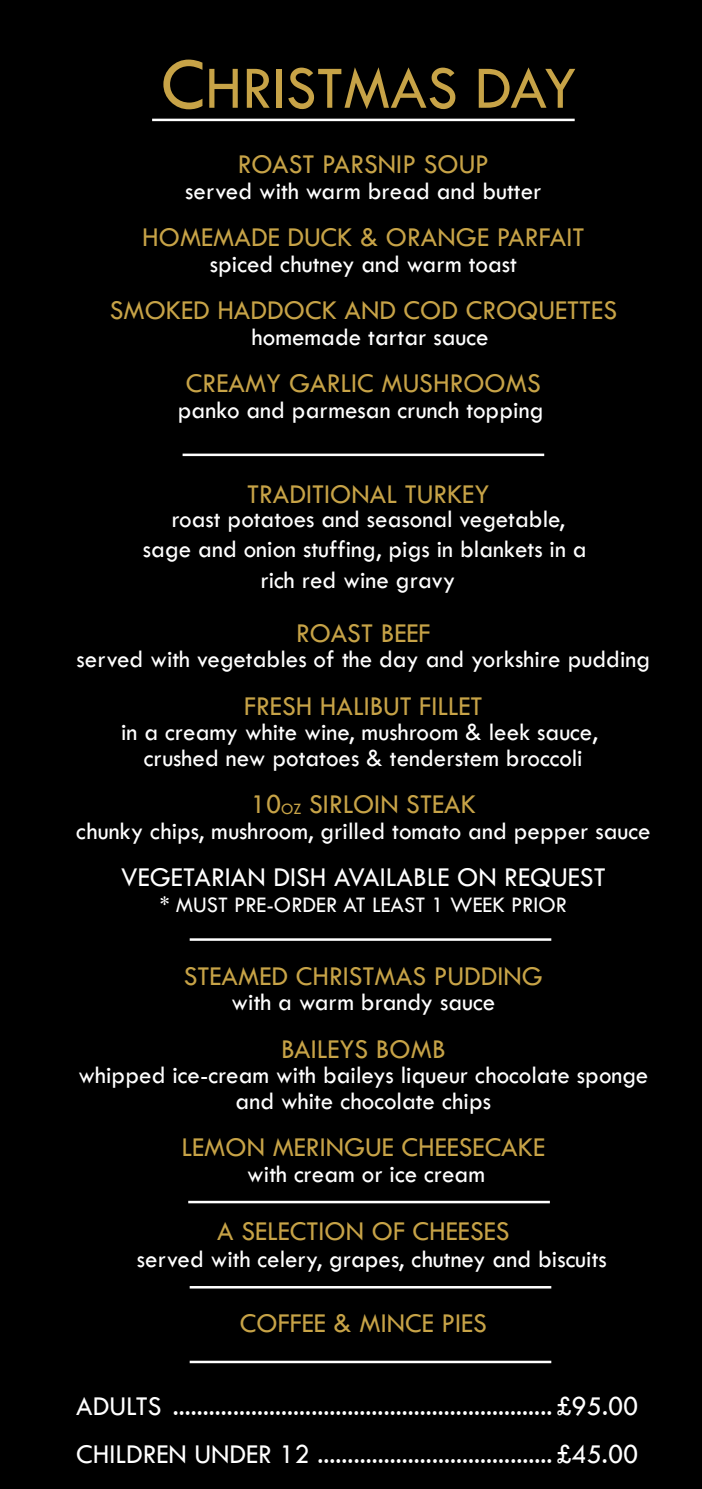
<style>
.page{position:relative;width:702px;height:1489px;background:#fff}
.page>*{position:absolute;margin:0;border:0;box-sizing:border-box;transform-origin:0 0}
.t1{font:62.5px "Tw Cen";color:#c7a347}
.t2{font:28.25px "Tw Cen";color:#c7a347}
.t3{font:28.25px/47.2px "Tw Cen";color:#fff}
.t4{font:25.5px/30.8px "Tw Cen";color:#fff;text-align:center}
.t5{font:23px "Tw Cen";color:#fff}
.s1{font-size:75px}
.s2{font-size:16.5px}
</style>
<div class="page">
<div style="left:0;top:0;width:702px;height:1488px;background:#000"></div>
<hr style="left:152px;top:119px;width:422px;height:2px;background:#fff">
<hr style="left:182px;top:453px;width:362px;height:3px;background:#fff">
<hr style="left:190px;top:938px;width:361px;height:2px;background:#fff">
<hr style="left:190px;top:1285px;width:361px;height:3px;background:#fff">
<hr style="left:190px;top:1360px;width:361px;height:2px;background:#fff">
<hr style="left:188px;top:1200px;width:362px;height:3px;background:#fff">
<h1 class="t1" style="left:161px;top:50px;width:418px"><span class="s1">C</span>HRISTMAS DAY</h1>
<p class="t2" style="left:238px;top:147px;width:253px">ROAST PARSNIP SOUP</p>
<p class="t4" style="left:185px;top:175px;width:358px">served with warm bread and butter</p>
<p class="t2" style="left:142px;top:220px;width:444px">HOMEMADE DUCK &amp; ORANGE PARFAIT</p>
<p class="t4" style="left:210px;top:248px;width:308px">spiced chutney and warm toast</p>
<p class="t2" style="left:110px;top:293px;width:509px">SMOKED HADDOCK AND COD CROQUETTES</p>
<p class="t4" style="left:252px;top:321px;width:238px">homemade tartar sauce</p>
<p class="t2" style="left:186px;top:366px;width:356px">CREAMY GARLIC MUSHROOMS</p>
<p class="t4" style="left:178px;top:394px;width:367px">panko and parmesan crunch topping</p>
<p class="t2" style="left:247px;top:477px;width:244px">TRADITIONAL TURKEY</p>
<p class="t4" style="left:143px;top:503px;width:445px">roast potatoes and seasonal vegetable, sage and onion stuffing, pigs in blankets in a rich red wine gravy</p>
<p class="t2" style="left:296px;top:616px;width:136px">ROAST BEEF</p>
<p class="t4" style="left:76px;top:644px;width:575px">served with vegetables of the day and yorkshire pudding</p>
<p class="t2" style="left:244px;top:688px;width:240px">FRESH HALIBUT FILLET</p>
<p class="t4" style="left:121px;top:718px;width:478px;line-height:26.2px">in a creamy white wine, mushroom &amp; leek sauce, crushed new potatoes &amp; tenderstem broccoli</p>
<p class="t2" style="left:251px;top:787px;width:226px">10<span class="s2">OZ</span> SIRLOIN STEAK</p>
<p class="t4" style="left:76px;top:815px;width:576px">chunky chips, mushroom, grilled tomato and pepper sauce</p>
<p class="t3" style="left:121px;top:853px;width:486px">VEGETARIAN DISH AVAILABLE ON REQUEST</p>
<p class="t5" style="left:160px;top:890px;width:409px">* MUST PRE-ORDER AT LEAST 1 WEEK PRIOR</p>
<p class="t2" style="left:184px;top:958px;width:360px">STEAMED CHRISTMAS PUDDING</p>
<p class="t4" style="left:231px;top:986px;width:265px">with a warm brandy sauce</p>
<p class="t2" style="left:281px;top:1031px;width:166px">BAILEYS BOMB</p>
<p class="t4" style="left:78px;top:1062px;width:571px;line-height:25.5px">whipped ice-cream with baileys liqueur chocolate sponge and white chocolate chips</p>
<p class="t2" style="left:182px;top:1130px;width:365px">LEMON MERINGUE CHEESECAKE</p>
<p class="t4" style="left:247px;top:1158px;width:239px">with cream or ice cream</p>
<p class="t2" style="left:217px;top:1213px;width:294px">A SELECTION OF CHEESES</p>
<p class="t4" style="left:137px;top:1243px;width:471px">served with celery, grapes, chutney and biscuits</p>
<p class="t2" style="left:240px;top:1306px;width:248px">COFFEE &amp; MINCE PIES</p>
<p class="t3" style="left:76px;top:1382px;width:563px">ADULTS ............................................................... £95.00<br>CHILDREN UNDER 12 ....................................... £45.00</p>
</div>
